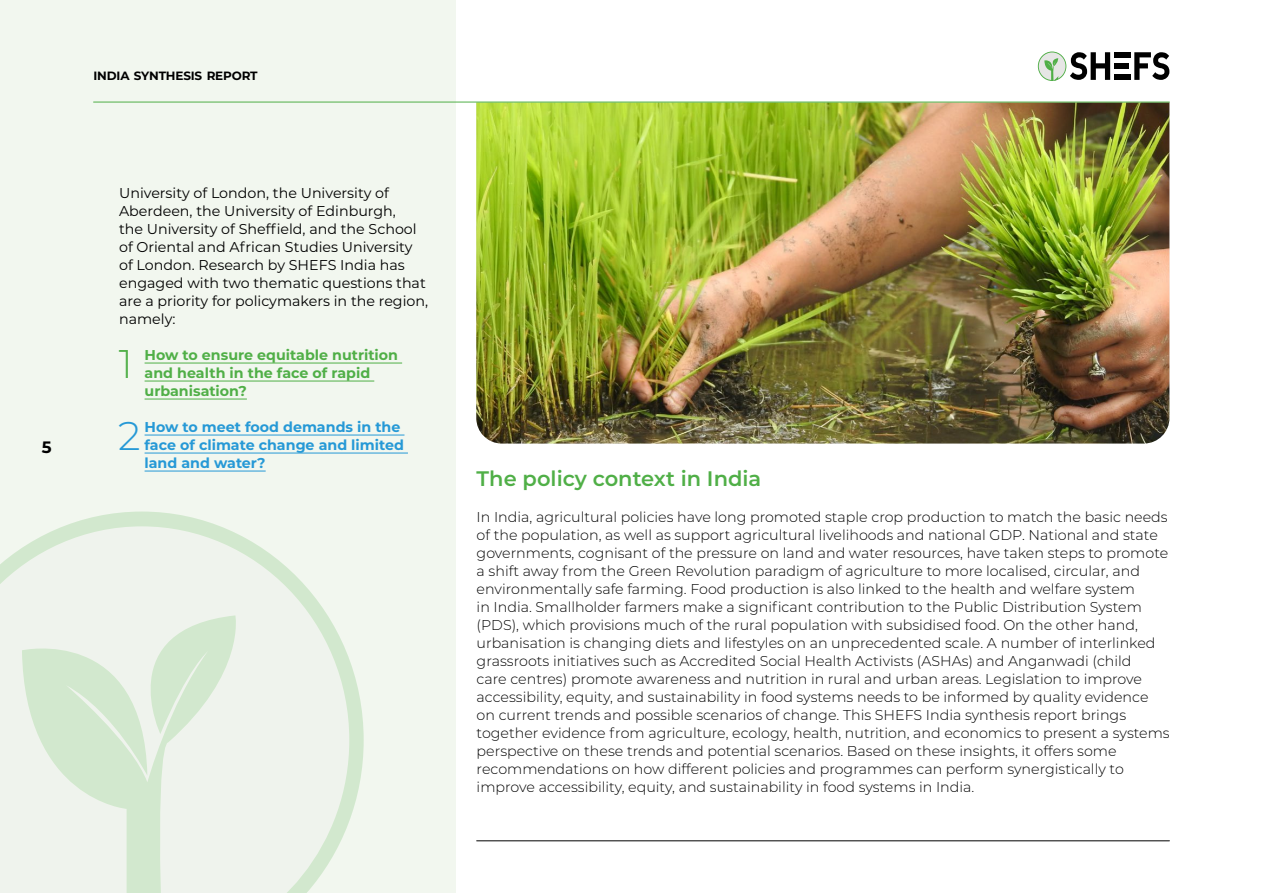
<style>
.page{position:relative;width:1263px;height:893px;background:#fff}
.page>*{position:absolute;margin:0;border:0;box-sizing:border-box;transform-origin:0 0}
.t1{font:300 39.9px "Montserrat";color:#50af47}
.t2{font:300 39.9px "Montserrat";color:#2699d6}
.t3{font:600 21px "Montserrat";color:#50af47}
.t4{font:700 16.5px "Montserrat";color:#000}
.t5{font:300 14.25px/18px "Montserrat";color:#000}
.t6{font:14.25px/18px "Montserrat";color:#000}
.t7{font:700 14.25px/18px "Montserrat";color:#50af47}
.t8{font:700 14.25px/18px "Montserrat";color:#2699d6}
.t9{font:700 12px "Montserrat";letter-spacing:-.015em;color:#000}
</style>
<div class="page">
<img style="left:476px;top:103px;width:693px;height:341px">
<svg style="left:1134px;top:52px;width:35px;height:28px"></svg>
<div style="left:1114px;top:52px;width:17px;height:5px;background:#000"></div>
<div style="left:1114px;top:63px;width:15px;height:6px;background:#000"></div>
<div style="left:1114px;top:75px;width:17px;height:5px;background:#000"></div>
<svg style="left:1038px;top:52px;width:72px;height:29px"></svg>
<div style="left:0;top:0;width:455px;height:893px;background:#f2f7ef"></div>
<hr style="left:94px;top:102px;width:1075px;height:1px;background:#50af47">
<hr style="left:477px;top:840px;width:692px;height:1px;background:#000">
<hr style="left:145px;top:363px;width:257px;height:1px;background:#50af47">
<hr style="left:145px;top:381px;width:229px;height:1px;background:#50af47">
<hr style="left:145px;top:399px;width:102px;height:1px;background:#50af47">
<hr style="left:145px;top:435px;width:259px;height:1px;background:#2699d6">
<hr style="left:145px;top:453px;width:263px;height:1px;background:#2699d6">
<hr style="left:145px;top:471px;width:121px;height:1px;background:#2699d6">
<svg style="left:0;top:511px;width:364px;height:382px"></svg>
<p class="t4" style="left:42px;top:435px;width:11px">5</p>
<p class="t9" style="left:94px;top:67px;width:166px">INDIA SYNTHESIS REPORT</p>
<p class="t6" style="left:119px;top:183px;width:311px">University of London, the University of Aberdeen, the University of Edinburgh,<br>the University of Sheffield, and the School of Oriental and African Studies University of London. Research by SHEFS India has engaged with two thematic questions that are a priority for policymakers in the region, namely:</p>
<h1 class="t1" style="left:119px;top:337px;width:16px">1</h1>
<p class="t7" style="left:145px;top:345px;width:255px">How to ensure equitable nutrition and health in the face of rapid urbanisation?</p>
<h1 class="t2" style="left:118px;top:409px;width:24px">2</h1>
<p class="t8" style="left:145px;top:417px;width:261px">How to meet food demands in the face of climate change and limited land and water?</p>
<h2 class="t3" style="left:477px;top:464px;width:286px">The policy context in India</h2>
<p class="t5" style="left:477px;top:507px;width:694px">In India, agricultural policies have long promoted staple crop production to match the basic needs of the population, as well as support agricultural livelihoods and national GDP. National and state governments, cognisant of the pressure on land and water resources, have taken steps to promote a shift away from the Green Revolution paradigm of agriculture to more localised, circular, and environmentally safe farming. Food production is also linked to the health and welfare system<br>in India. Smallholder farmers make a significant contribution to the Public Distribution System (PDS), which provisions much of the rural population with subsidised food. On the other hand, urbanisation is changing diets and lifestyles on an unprecedented scale. A number of interlinked grassroots initiatives such as Accredited Social Health Activists (ASHAs) and Anganwadi (child<br>care centres) promote awareness and nutrition in rural and urban areas. Legislation to improve accessibility, equity, and sustainability in food systems needs to be informed by quality evidence on current trends and possible scenarios of change. This SHEFS India synthesis report brings together evidence from agriculture, ecology, health, nutrition, and economics to present a systems perspective on these trends and potential scenarios. Based on these insights, it offers some recommendations on how different policies and programmes can perform synergistically to improve accessibility, equity, and sustainability in food systems in India.</p>
</div>
